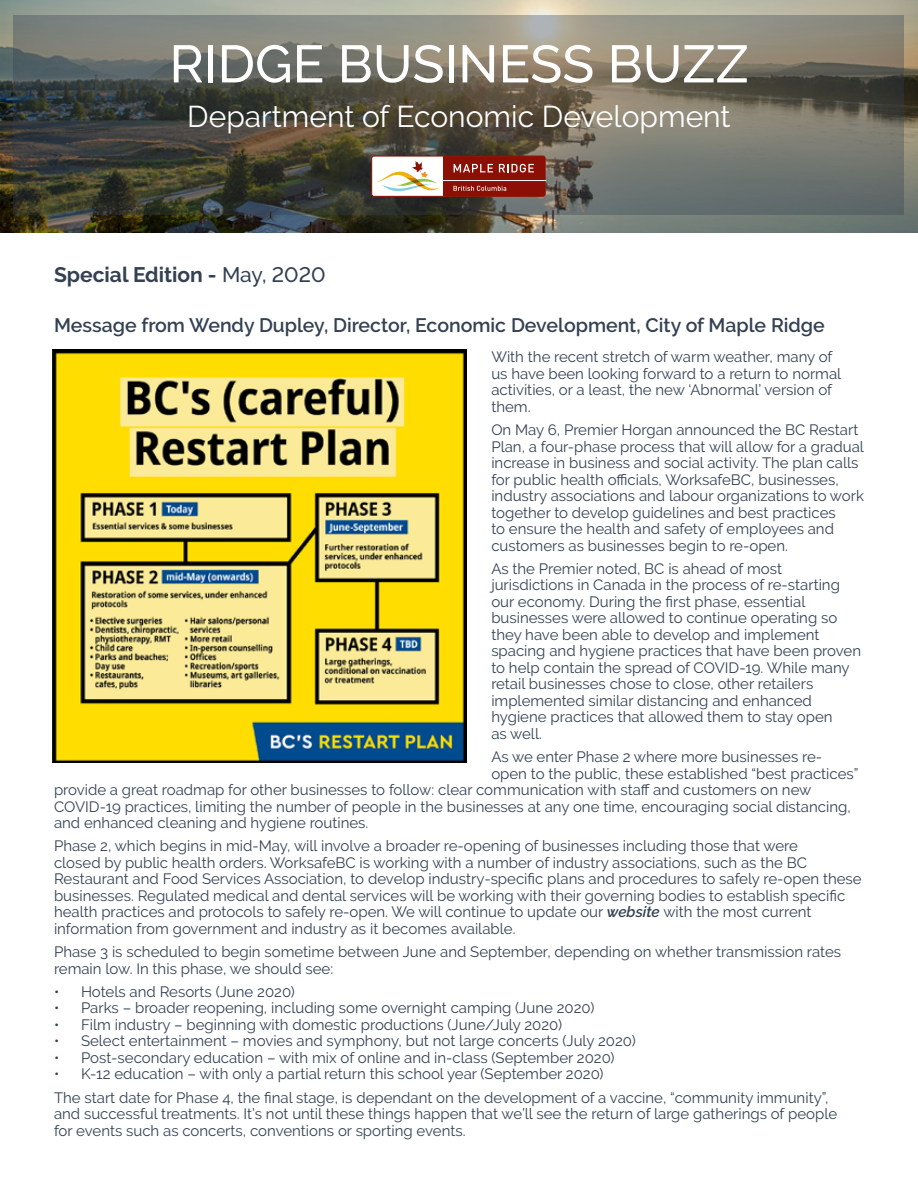
<style>
.page{position:relative;width:918px;height:1188px;background:#fff}
.page>*{position:absolute;margin:0;border:0;box-sizing:border-box;transform-origin:0 0}
.t1{font:500 52.5px "Raleway";color:#fff}
.t2{font:30px "Raleway";color:#fff}
.t3{font:700 21px "Raleway";color:#344153}
.t4{font:600 19.5px "Raleway";color:#344153}
.t5{font:15px/16.5px "Raleway";color:#344153}
.s1{font-weight:500}
.s2{font-weight:600;font-style:italic}
</style>
<div class="page">
<img style="left:0;top:0;width:918px;height:232px">
<svg style="left:14px;top:15px;width:890px;height:200px;background:#65645a"></svg>
<div style="left:372px;top:156px;width:173px;height:41px;border:1px solid #8b0f04;border-radius:2px"></div>
<hr style="left:439px;top:180px;width:107px;height:1px;background:#fff">
<svg style="left:375px;top:156px;width:170px;height:40px"></svg>
<img style="left:53px;top:350px;width:413px;height:413px">
<h1 class="t1" style="left:169px;top:34px;width:581px">RIDGE BUSINESS BUZZ</h1>
<h2 class="t2" style="left:187px;top:99px;width:545px">Department of Economic Development</h2>
<h3 class="t3" style="left:54px;top:263px;width:273px">Special Edition - <span class="s1">May, 2020</span></h3>
<h3 class="t4" style="left:54px;top:314px;width:772px">Message from Wendy Dupley, Director, Economic Development, City of Maple Ridge</h3>
<p class="t5" style="left:491px;top:349px;width:352px">With the recent stretch of warm weather, many of us have been looking forward to a return to normal activities, or a least, the new ‘Abnormal’ version of them.</p>
<p class="t5" style="left:491px;top:421px;width:374px">On May 6, Premier Horgan announced the BC Restart Plan, a four-phase process that will allow for a gradual increase in business and social activity. The plan calls for public health officials, WorksafeBC, businesses, industry associations and labour organizations to work together to develop guidelines and best practices<br>to ensure the health and safety of employees and customers as businesses begin to re-open.</p>
<p class="t5" style="left:491px;top:560px;width:371px">As the Premier noted, BC is ahead of most jurisdictions in Canada in the process of re-starting our economy. During the first phase, essential businesses were allowed to continue operating so they have been able to develop and implement spacing and hygiene practices that have been proven to help contain the spread of COVID-19. While many retail businesses chose to close, other retailers implemented similar distancing and enhanced hygiene practices that allowed them to stay open<br>as well.</p>
<p class="t5" style="left:491px;top:748px;width:332px">As we enter Phase 2 where more businesses re-</p>
<p class="t5" style="left:491px;top:765px;width:369px">open to the public, these established “best practices”</p>
<p class="t5" style="left:54px;top:781px;width:759px">provide a great roadmap for other businesses to follow: clear communication with staff and customers on new</p>
<p class="t5" style="left:54px;top:798px;width:798px">COVID-19 practices, limiting the number of people in the businesses at any one time, encouraging social distancing,</p>
<p class="t5" style="left:54px;top:814px;width:316px">and enhanced cleaning and hygiene routines.</p>
<p class="t5" style="left:54px;top:838px;width:809px">Phase 2, which begins in mid-May, will involve a broader re-opening of businesses including those that were<br>closed by public health orders. WorksafeBC is working with a number of industry associations, such as the BC Restaurant and Food Services Association, to develop industry-specific plans and procedures to safely re-open these businesses. Regulated medical and dental services will be working with their governing bodies to establish specific health practices and protocols to safely re-open. We will continue to update our <span class="s2">website</span> with the most current information from government and industry as it becomes available.</p>
<p class="t5" style="left:54px;top:943px;width:789px">Phase 3 is scheduled to begin sometime between June and September, depending on whether transmission rates remain low. In this phase, we should see:</p>
<p class="t5" style="left:54px;top:983px;width:243px">• Hotels and Resorts (June 2020)</p>
<p class="t5" style="left:54px;top:1000px;width:542px">• Parks – broader reopening, including some overnight camping (June 2020)</p>
<p class="t5" style="left:54px;top:1016px;width:510px">• Film industry – beginning with domestic productions (June/July 2020)</p>
<p class="t5" style="left:54px;top:1033px;width:583px">• Select entertainment – movies and symphony, but not large concerts (July 2020)</p>
<p class="t5" style="left:54px;top:1049px;width:562px">• Post-secondary education – with mix of online and in-class (September 2020)</p>
<p class="t5" style="left:54px;top:1062px;width:776px;line-height:23.2px">• K-12 education – with only a partial return this school year (September 2020)<br>The start date for Phase 4, the final stage, is dependant on the development of a vaccine, “community immunity”,</p>
<p class="t5" style="left:54px;top:1105px;width:785px">and successful treatments. It’s not until these things happen that we’ll see the return of large gatherings of people for events such as concerts, conventions or sporting events.</p>
</div>
